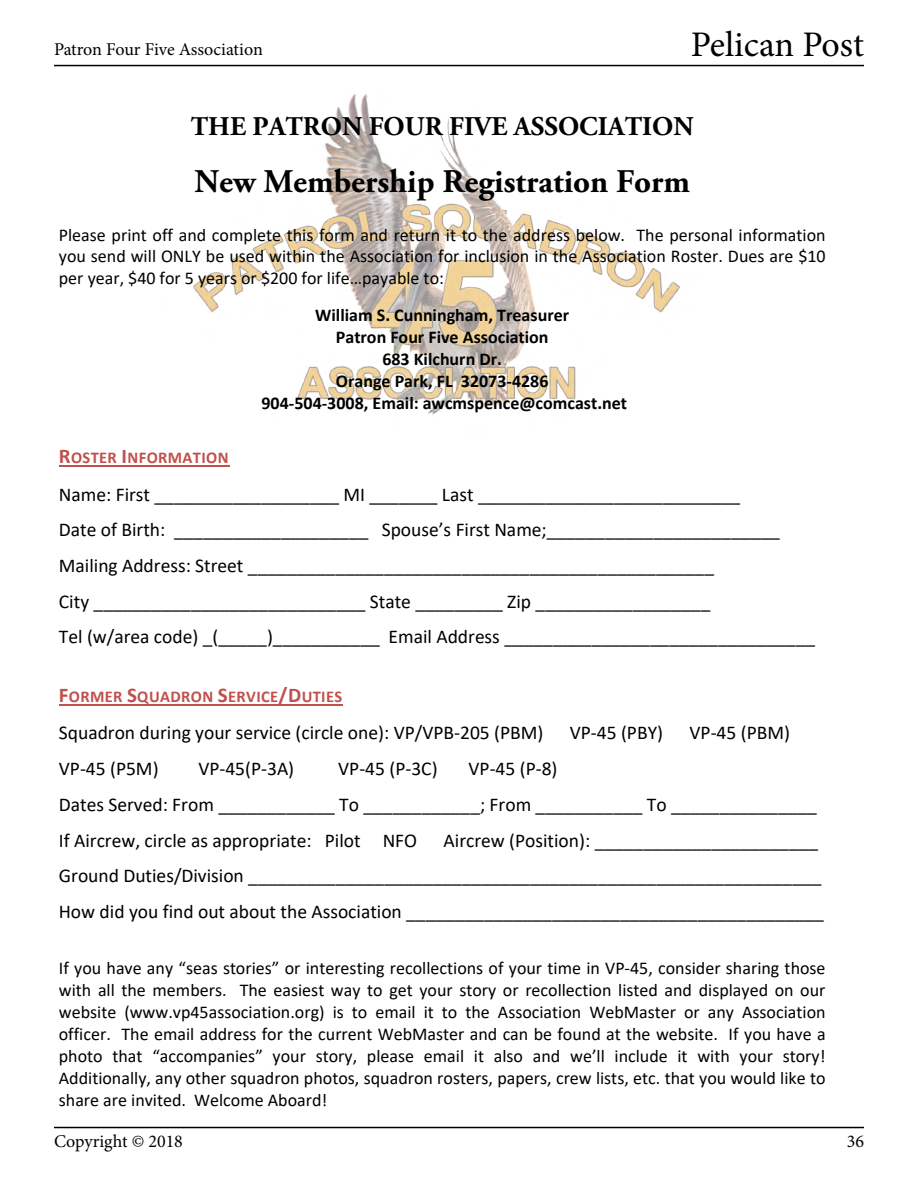
<style>
.page{position:relative;width:918px;height:1188px;background:#fff}
.page>*{position:absolute;margin:0;border:0;box-sizing:border-box;transform-origin:0 0}
.t1{font:36px "Minion Pro";letter-spacing:-.005em;color:#000}
.t2{font:700 33px "Adobe Garamond Pro";color:#000}
.t3{font:700 27px "Adobe Garamond Pro";color:#000}
.t4{font:19.5px/35.7px "Calibri";color:#000}
.t5{font:18px/21.9px "Calibri";color:#000;text-align:justify}
.t6{font:700 18px/22px "Calibri";color:#000;text-align:center}
.t7{font:18px "Minion Pro";color:#000}
.t8{font:700 16.5px "Calibri";letter-spacing:.025em;color:#c0504d}
.s1{font-size:21px}
</style>
<div class="page">
<hr style="left:54px;top:65px;width:810px;height:1px;background:#000">
<hr style="left:54px;top:1127px;width:810px;height:1px;background:#000">
<img style="left:193px;top:94px;width:487px;height:321px">
<hr style="left:59px;top:466px;width:170px;height:1px;background:#c0504d">
<hr style="left:59px;top:705px;width:284px;height:1px;background:#c0504d">
<p class="t7" style="left:54px;top:37px;width:210px">Patron Four Five Association</p>
<h1 class="t1" style="left:691px;top:21px;width:175px">Pelican Post</h1>
<h3 class="t3" style="left:191px;top:110px;width:504px">THE PATRON FOUR FIVE ASSOCIATION</h3>
<h2 class="t2" style="left:194px;top:163px;width:497px">New Membership Registration Form</h2>
<p class="t5" style="left:59px;top:223px;width:768px">Please print off and complete this form and return it to the address below. The personal information you send will ONLY be used within the Association for inclusion in the Association Roster. Dues are $10 per year, $40 for 5 years or $200 for life…payable to:</p>
<p class="t6" style="left:262px;top:304px;width:367px">William S. Cunningham, Treasurer<br>Patron Four Five Association<br>683 Kilchurn Dr.<br>Orange Park, FL 32073-4286<br>904-504-3008, Email: awcmspence@comcast.net</p>
<p class="t8" style="left:59px;top:446px;width:171px"><span class="s1">R</span>OSTER <span class="s1">I</span>NFORMATION</p>
<p class="t4" style="left:59px;top:476px;width:758px">Name: First ___________________ MI _______ Last ___________________________<br>Date of Birth: ____________________ Spouse’s First Name;________________________ Mailing Address: Street ________________________________________________<br>City ____________________________ State _________ Zip __________________<br>Tel (w/area code) _(_____)___________ Email Address ________________________________</p>
<p class="t8" style="left:59px;top:685px;width:285px"><span class="s1">F</span>ORMER <span class="s1">S</span>QUADRON <span class="s1">S</span>ERVICE<span class="s1">/D</span>UTIES</p>
<p class="t4" style="left:59px;top:715px;width:486px">Squadron during your service (circle one): VP/VPB-205 (PBM)</p>
<p class="t4" style="left:570px;top:715px;width:95px">VP-45 (PBY)</p>
<p class="t4" style="left:690px;top:715px;width:102px">VP-45 (PBM)</p>
<p class="t4" style="left:59px;top:750px;width:101px">VP-45 (P5M)</p>
<p class="t4" style="left:198px;top:750px;width:97px">VP-45(P-3A)</p>
<p class="t4" style="left:338px;top:750px;width:101px">VP-45 (P-3C)</p>
<p class="t4" style="left:59px;top:750px;width:760px;text-indent:410px">VP-45 (P-8)<br>Dates Served: From ____________ To ____________; From ___________ To _______________<br>If Aircrew, circle as appropriate: Pilot NFO</p>
<p class="t4" style="left:59px;top:822px;width:767px;text-indent:385px">Aircrew (Position): _______________________<br>Ground Duties/Division ___________________________________________________________<br>How did you find out about the Association ___________________________________________</p>
<p class="t5" style="left:59px;top:957px;width:768px">If you have any “seas stories” or interesting recollections of your time in VP-45, consider sharing those with all the members. The easiest way to get your story or recollection listed and displayed on our website (www.vp45association.org) is to email it to the Association WebMaster or any Association officer. The email address for the current WebMaster and can be found at the website. If you have a photo that “accompanies” your story, please email it also and we’ll include it with your story!<br>Additionally, any other squadron photos, squadron rosters, papers, crew lists, etc. that you would like to share are invited. Welcome Aboard!</p>
<p class="t7" style="left:54px;top:1129px;width:130px">Copyright © 2018</p>
<p class="t7" style="left:847px;top:1129px;width:19px">36</p>
</div>
